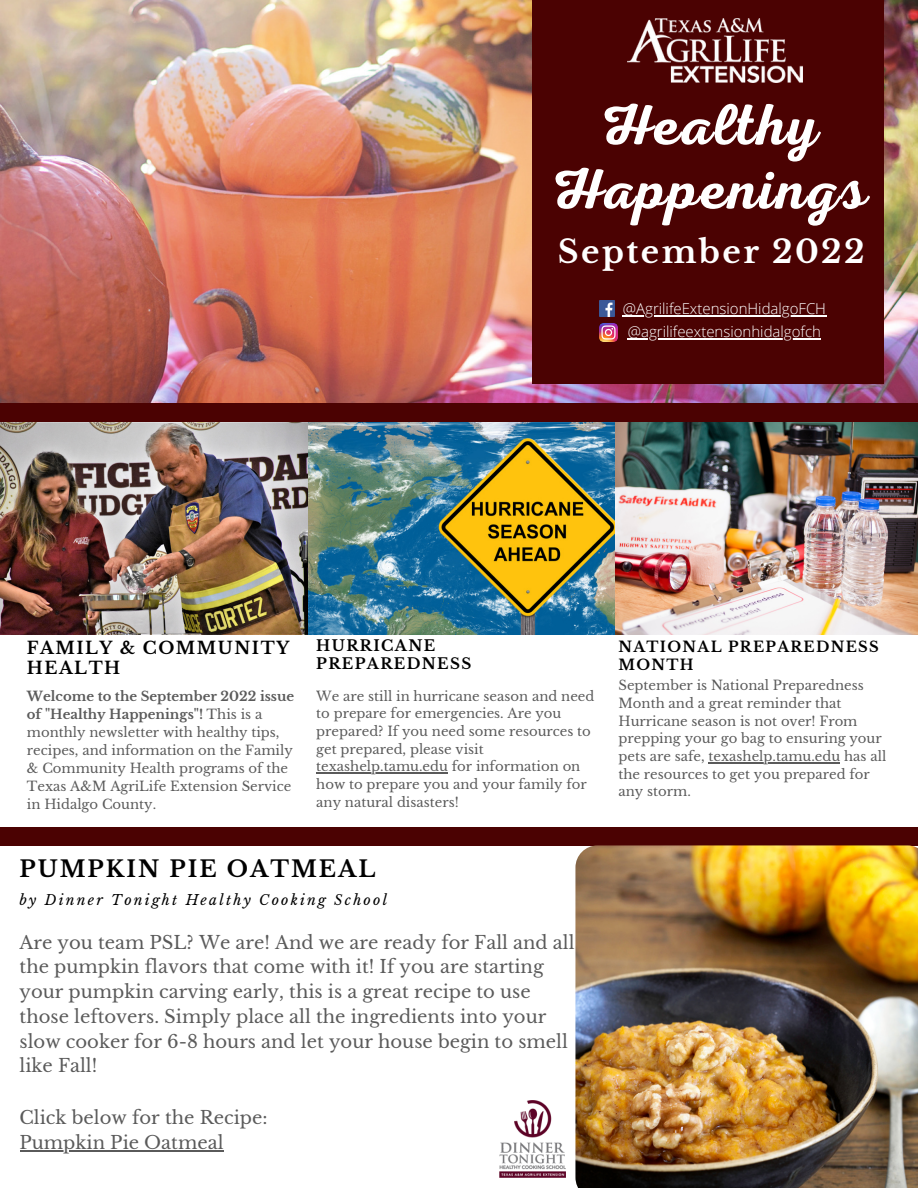
<style>
.page{position:relative;width:918px;height:1188px;background:#fff}
.page>*{position:absolute;margin:0;border:0;box-sizing:border-box;transform-origin:0 0}
.t1{font:600 58.5px/64.2px "Nexa Script";letter-spacing:.03em;color:#fff;text-align:center}
.t2{font:700 31.5px "Libre Baskerville";letter-spacing:.075em;color:#fff}
.t3{font:700 22.65px "Libre Baskerville";letter-spacing:.09em;color:#000}
.t4{font:18px/24.8px "Libre Baskerville";color:#000}
.t5{font:700 16.95px/21px "Libre Baskerville";letter-spacing:.09em;color:#000}
.t6{font:300 15px/23.2px "Open Sans";color:#fff;text-align:center}
.t7{font:700 15px/18px "Libre Baskerville";letter-spacing:.09em;color:#000}
.t8{font:700 14.55px/18px "Libre Baskerville";letter-spacing:.09em;color:#000}
.t9{font:italic 13.95px "Libre Baskerville";letter-spacing:.16em;color:#000}
.t10{font:13.2px/17.7px "Libre Baskerville";color:#000}
.s1{font-weight:700}
</style>
<div class="page">
<img style="left:0;top:0;width:918px;height:404px">
<div style="left:533px;top:0;width:351px;height:384px;background:#4b0202"></div>
<div style="left:0;top:828px;width:918px;height:18px;background:#4b0202"></div>
<img style="left:0;top:422px;width:918px;height:213px">
<img style="left:628px;top:18px;width:174px;height:64px">
<img style="left:599px;top:300px;width:16px;height:16px">
<hr style="left:20px;top:1150px;width:204px;height:1px;background:#000">
<img style="left:500px;top:1100px;width:66px;height:78px">
<img style="left:599px;top:323px;width:18px;height:18px">
<div style="left:0;top:404px;width:918px;height:18px;background:#4b0202"></div>
<img style="left:575px;top:845px;width:343px;height:343px">
<hr style="left:709px;top:762px;width:131px;height:1px;background:#000">
<hr style="left:316px;top:772px;width:132px;height:1px;background:#000">
<hr style="left:623px;top:315px;width:183px;height:1px;background:#fff">
<svg style="left:806px;top:315px;width:20px;height:1px"></svg>
<hr style="left:628px;top:338px;width:193px;height:2px;background:#fff">
<h1 class="t1" style="left:550px;top:94px;width:319px">Healthy<br>Happenings</h1>
<h2 class="t2" style="left:558px;top:233px;width:308px">September 2022</h2>
<p class="t6" style="left:623px;top:297px;width:205px">@AgrilifeExtensionHidalgoFCH @agrilifeextensionhidalgofch</p>
<p class="t5" style="left:27px;top:637px;width:264px">FAMILY &amp; COMMUNITY<br>HEALTH</p>
<p class="t10" style="left:27px;top:688px;width:269px"><span class="s1">Welcome to the September 2022 issue of "Healthy Happenings"!</span> This is a monthly newsletter with healthy tips, recipes, and information on the Family &amp; Community Health programs of the Texas A&amp;M AgriLife Extension Service in Hidalgo County.</p>
<p class="t7" style="left:316px;top:637px;width:157px">HURRICANE<br>PREPAREDNESS</p>
<p class="t10" style="left:316px;top:687px;width:280px">We are still in hurricane season and need to prepare for emergencies. Are you prepared? If you need some resources to get prepared, please visit texashelp.tamu.edu for information on how to prepare you and your family for any natural disasters!</p>
<h3 class="t3" style="left:20px;top:855px;width:358px">PUMPKIN PIE OATMEAL</h3>
<p class="t9" style="left:20px;top:891px;width:369px">by Dinner Tonight Healthy Cooking School</p>
<p class="t4" style="left:20px;top:930px;width:557px">Are you team PSL? We are! And we are ready for Fall and all the pumpkin flavors that come with it! If you are starting your pumpkin carving early, this is a great recipe to use those leftovers. Simply place all the ingredients into your slow cooker for 6-8 hours and let your house begin to smell like Fall!</p>
<h3 class="t4" style="left:20px;top:1105px;width:250px">Click below for the Recipe:<br>Pumpkin Pie Oatmeal</h3>
<p class="t8" style="left:618px;top:638px;width:262px">NATIONAL PREPAREDNESS<br>MONTH</p>
<p class="t10" style="left:618px;top:677px;width:269px">September is National Preparedness<br>Month and a great reminder that<br>Hurricane season is not over! From prepping your go bag to ensuring your pets are safe, texashelp.tamu.edu has all the resources to get you prepared for any storm.</p>
</div>
